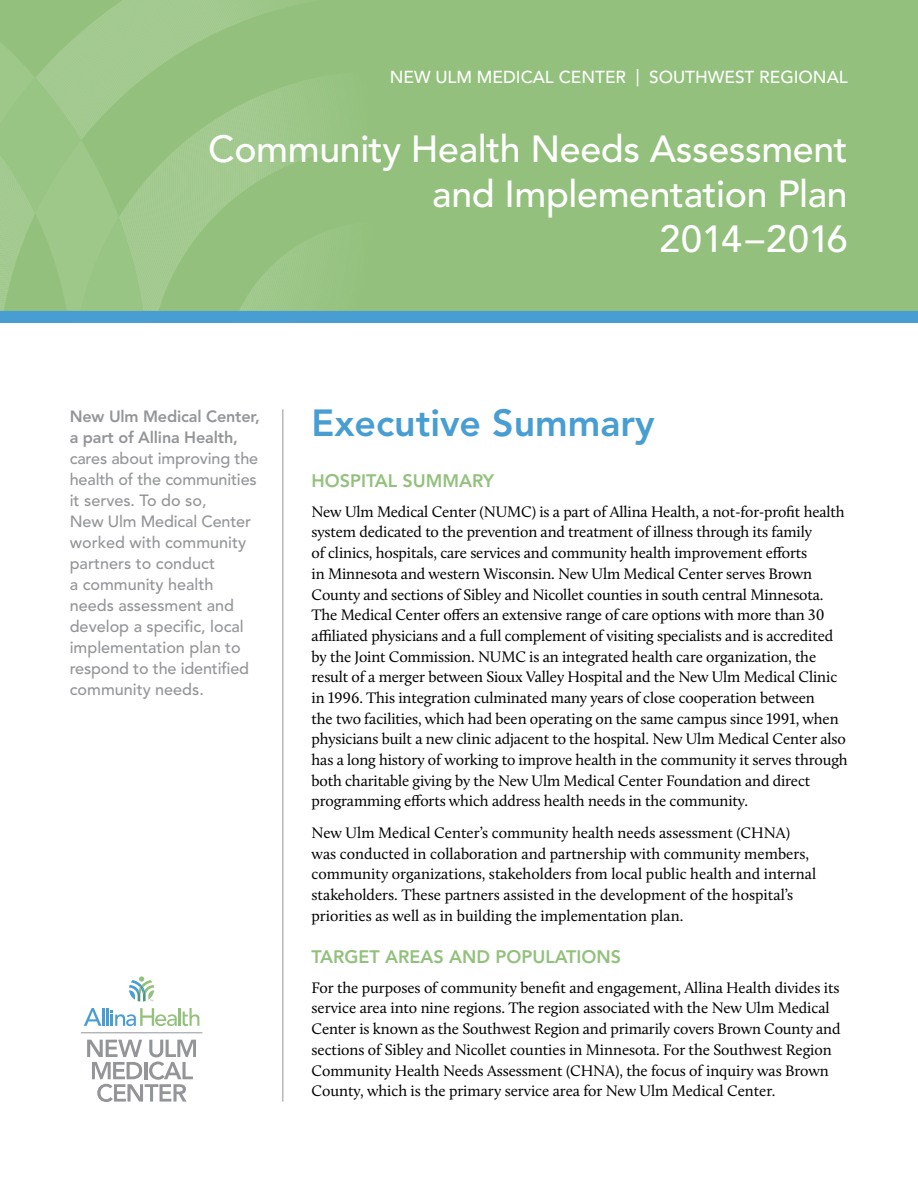
<style>
.page{position:relative;width:918px;height:1188px;background:#fff}
.page>*{position:absolute;margin:0;border:0;box-sizing:border-box;transform-origin:0 0}
.t1{font:500 37.5px/45px "Avenir LT Std";letter-spacing:-.01em;color:#fff;text-align:right}
.t2{font:800 37.5px "Avenir LT Std";color:#489ed2}
.t3{font:800 18px "Avenir LT Std";color:#93c17d}
.t4{font:500 17.25px "Avenir LT Std";color:#fff}
.t5{font:500 16.2px/21px "Avenir LT Std";color:#939598}
.t6{font:800 16.2px/21px "Avenir LT Std";letter-spacing:-.01em;color:#939598}
.t7{font:15.75px/20.7px "Calluna";letter-spacing:-.01em;color:#000}
</style>
<div class="page">
<hr style="left:282px;top:409px;width:1px;height:693px;background:#939598">
<hr style="left:81px;top:1033px;width:121px;height:1px;background:#939598">
<svg style="left:87px;top:1040px;width:109px;height:62px"></svg>
<hr style="left:106px;top:1008px;width:3px;height:18px;background:#489ed2">
<svg style="left:84px;top:1008px;width:20px;height:18px"></svg>
<svg style="left:111px;top:1008px;width:88px;height:18px"></svg>
<svg style="left:129px;top:976px;width:25px;height:26px"></svg>
<div style="left:0;top:0;width:918px;height:323px;background:#93c17d"></div>
<svg style="left:148px;top:0;width:188px;height:311px"></svg>
<svg style="left:0;top:0;width:148px;height:311px"></svg>
<div style="left:0;top:311px;width:918px;height:12px;background:#489ed2"></div>
<p class="t4" style="left:390px;top:67px;width:460px">new ulm medical center | Southwest Regional</p>
<h1 class="t1" style="left:208px;top:128px;width:641px">Community H ealth N eeds Assessment and I mplementation Plan<br>2014–2016</h1>
<p class="t6" style="left:70px;top:405px;width:192px">New Ulm Medical Center, a part of Allina Health,</p>
<p class="t5" style="left:70px;top:448px;width:190px">cares about improving the health of the communities it serves. To do so,<br>New U lm Medical Center worked with community partners to conduct<br>a community health needs assessment and develop a specific, local implementation plan to respond to the identified community needs.</p>
<h1 class="t2" style="left:312px;top:401px;width:345px">Executive Summary</h1>
<p class="t3" style="left:312px;top:470px;width:184px">Hospital Summary</p>
<p class="t7" style="left:312px;top:501px;width:538px">New Ulm Medical Center (NUMC) is a part of Allina Health, a not-for-profit health system dedicated to the prevention and treatment of illness through its family<br>of clinics, hospitals, care services and community health improvement efforts<br>in Minnesota and western Wisconsin. New Ulm Medical Center serves Brown County and sections of Sibley and Nicollet counties in south central Minnesota.<br>The Medical Center offers an extensive range of care options with more than 30 affiliated physicians and a full complement of visiting specialists and is accredited by the Joint Commission. NUMC is an integrated health care organization, the result of a merger between Sioux Valley Hospital and the New Ulm Medical Clinic in 1996. This integration culminated many years of close cooperation between<br>the two facilities, which had been operating on the same campus since 1991, when physicians built a new clinic adjacent to the hospital. New Ulm Medical Center also has a long history of working to improve health in the community it serves through both charitable giving by the New Ulm Medical Center Foundation and direct programming efforts which address health needs in the community.</p>
<p class="t7" style="left:312px;top:822px;width:506px">New Ulm Medical Center’s community health needs assessment (CHNA) was conducted in collaboration and partnership with community members, community organizations, stakeholders from local public health and internal stakeholders. These partners assisted in the development of the hospital’s priorities as well as in building the implementation plan.</p>
<p class="t3" style="left:312px;top:947px;width:309px">Target Areas and Populations</p>
<p class="t7" style="left:312px;top:977px;width:531px">For the purposes of community benefit and engagement, Allina Health divides its service area into nine regions. The region associated with the New Ulm Medical Center is known as the Southwest Region and primarily covers Brown County and sections of Sibley and Nicollet counties in Minnesota. For the Southwest Region Community Health Needs Assessment (CHNA), the focus of inquiry was Brown County, which is the primary service area for New Ulm Medical Center.</p>
</div>
